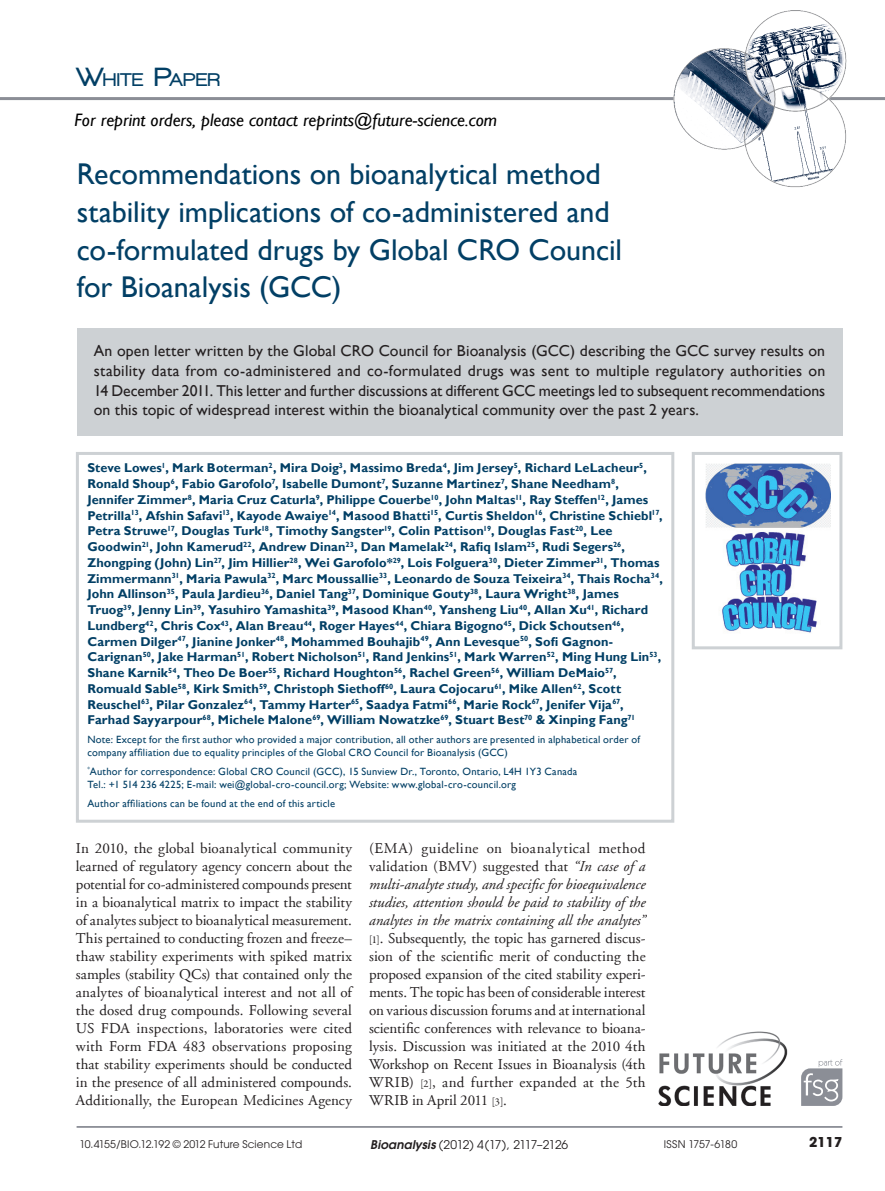
<style>
.page{position:relative;width:885px;height:1191px;background:#fff}
.page>*{position:absolute;margin:0;border:0;box-sizing:border-box;transform-origin:0 0}
.articletitle{font:30px/37.5px "Gill Sans";color:#023f65}
.runningauthor{font:900 18.9px "Walkway";letter-spacing:.06em;color:#023f65}
.t1{font:italic 18px "Gill Sans";color:#000}
.abstract{font:15.75px/19.5px "Gill Sans";letter-spacing:.01em;color:#231f20;text-align:justify}
.bodyfirst{font:15px/18px "Adobe Garamond";letter-spacing:.01em;color:#231f20;text-align:justify}
.t2{font:700 13.5px "Avant Garde";color:#231f20}
.author{font:700 12.75px/15.8px "Gill Sans";letter-spacing:.01em;color:#023f65}
.t3{font:12px "Avant Garde";letter-spacing:-.045em;color:#231f20}
.correspondence{font:10.5px/12.6px "Gill Sans";letter-spacing:.02em;color:#023f65}
.t4{font:10.5px "Avant Garde";letter-spacing:.005em;color:#231f20}
.s1{font-size:27px}
.s2{font-style:italic}
.s3{font-family:"Garamond Premr Pro";font-size:10.5px}
.s4{font-weight:600;font-style:italic}
</style>
<div class="page">
<hr style="left:77px;top:1126px;width:765px;height:1px;background:#8b8e96">
<hr style="left:0;top:97px;width:884px;height:3px;background:#8b8e96">
<img style="left:659px;top:1031px;width:129px;height:75px">
<svg style="left:801px;top:1059px;width:41px;height:47px"></svg>
<div style="left:77px;top:328px;width:765px;height:107px;background:#cdd1d4"></div>
<div style="left:76px;top:452px;width:598px;height:370px;border:3px solid #cdd1d4"></div>
<img style="left:705px;top:464px;width:125px;height:169px">
<div style="left:691px;top:452px;width:151px;height:197px;border:3px solid #cdd1d4"></div>
<img style="left:673px;top:10px;width:172px;height:178px">
<p class="runningauthor" style="left:77px;top:69px;width:145px"><span class="s1">W</span>HITE <span class="s1">P</span>APER</p>
<h3 class="t1" style="left:74px;top:110px;width:424px">For reprint orders, please contact reprints@future-science.com</h3>
<p class="articletitle" style="left:77px;top:156px;width:547px">Recommendations on bioanalytical method stability implications of co-administered and co-formulated drugs by Global CRO Council for Bioanalysis (GCC)</p>
<p class="abstract" style="left:94px;top:342px;width:732px">An open letter written by the Global CRO Council for Bioanalysis (GCC) describing the GCC survey results on stability data from co-administered and co-formulated drugs was sent to multiple regulatory authorities on 14 December 2011. This letter and further discussions at different GCC meetings led to subsequent recommendations on this topic of widespread interest within the bioanalytical community over the past 2 years.</p>
<p class="author" style="left:87px;top:460px;width:577px">Steve Lowes<sup>1</sup>, Mark Boterman<sup>2</sup>, Mira Doig<sup>3</sup>, Massimo Breda<sup>4</sup>, Jim Jersey<sup>5</sup>, Richard LeLacheur<sup>5</sup>, Ronald Shoup<sup>6</sup>, Fabio Garofolo<sup>7</sup>, Isabelle Dumont<sup>7</sup>, Suzanne Martinez<sup>7</sup>, Shane Needham<sup>8</sup>, Jennifer Zimmer<sup>8</sup>, Maria Cruz Caturla<sup>9</sup>, Philippe Couerbe<sup>10</sup>, John Maltas<sup>11</sup>, Ray Steffen<sup>12</sup>, James Petrilla<sup>13</sup>, Afshin Safavi<sup>13</sup>, Kayode Awaiye<sup>14</sup>, Masood Bhatti<sup>15</sup>, Curtis Sheldon<sup>16</sup>, Christine Schiebl<sup>17</sup>, Petra Struwe<sup>17</sup>, Douglas Turk<sup>18</sup>, Timothy Sangster<sup>19</sup>, Colin Pattison<sup>19</sup>, Douglas Fast<sup>20</sup>, Lee Goodwin<sup>21</sup>, John Kamerud<sup>22</sup>, Andrew Dinan<sup>23</sup>, Dan Mamelak<sup>24</sup>, Rafiq Islam<sup>25</sup>, Rudi Segers<sup>26</sup>, Zhongping (John) Lin<sup>27</sup>, Jim Hillier<sup>28</sup>, Wei Garofolo*<sup>29</sup>, Lois Folguera<sup>30</sup>, Dieter Zimmer<sup>31</sup>, Thomas Zimmermann<sup>31</sup>, Maria Pawula<sup>32</sup>, Marc Moussallie<sup>33</sup>, Leonardo de Souza Teixeira<sup>34</sup>, Thais Rocha<sup>34</sup>, John Allinson<sup>35</sup>, Paula Jardieu<sup>36</sup>, Daniel Tang<sup>37</sup>, Dominique Gouty<sup>38</sup>, Laura Wright<sup>38</sup>, James Truog<sup>39</sup>, Jenny Lin<sup>39</sup>, Yasuhiro Yamashita<sup>39</sup>, Masood Khan<sup>40</sup>, Yansheng Liu<sup>40</sup>, Allan Xu<sup>41</sup>, Richard Lundberg<sup>42</sup>, Chris Cox<sup>43</sup>, Alan Breau<sup>44</sup>, Roger Hayes<sup>44</sup>, Chiara Bigogno<sup>45</sup>, Dick Schoutsen<sup>46</sup>, Carmen Dilger<sup>47</sup>, Jianine Jonker<sup>48</sup>, Mohammed Bouhajib<sup>49</sup>, Ann Levesque<sup>50</sup>, Sofi Gagnon-Carignan<sup>50</sup>, Jake Harman<sup>51</sup>, Robert Nicholson<sup>51</sup>, Rand Jenkins<sup>51</sup>, Mark Warren<sup>52</sup>, Ming Hung Lin<sup>53</sup>, Shane Karnik<sup>54</sup>, Theo De Boer<sup>55</sup>, Richard Houghton<sup>56</sup>, Rachel Green<sup>56</sup>, William DeMaio<sup>57</sup>, Romuald Sable<sup>58</sup>, Kirk Smith<sup>59</sup>, Christoph Siethoff<sup>60</sup>, Laura Cojocaru<sup>61</sup>, Mike Allen<sup>62</sup>, Scott Reuschel<sup>63</sup>, Pilar Gonzalez<sup>64</sup>, Tammy Harter<sup>65</sup>, Saadya Fatmi<sup>66</sup>, Marie Rock<sup>67</sup>, Jenifer Vija<sup>67</sup>, Farhad Sayyarpour<sup>68</sup>, Michele Malone<sup>69</sup>, William Nowatzke<sup>69</sup>, Stuart Best<sup>70</sup> &amp; Xinping Fang<sup>71</sup></p>
<p class="correspondence" style="left:87px;top:733px;width:554px">Note: Except for the first author who provided a major contribution, all other authors are presented in alphabetical order of company affiliation due to equality principles of the Global CRO Council for Bioanalysis (GCC)</p>
<p class="correspondence" style="left:87px;top:765px;width:491px"><sup>*</sup>Author for correspondence: Global CRO Council (GCC), 15 Sunview Dr., Toronto, Ontario, L4H 1Y3 Canada<br>Tel.: +1 514 236 4225; E-mail: wei@global-cro-council.org; Website: www.global-cro-council.org</p>
<p class="correspondence" style="left:87px;top:797px;width:249px">Author affiliations can be found at the end of this article</p>
<p class="bodyfirst" style="left:76px;top:839px;width:278px">In 2010, the global bioanalytical community learned of regulatory agency concern about the potential for co-administered compounds present in a bioanalytical matrix to impact the stability of analytes subject to bioanalytical measurement.<br>This pertained to conducting frozen and freeze– thaw stability experiments with spiked matrix samples (stability QCs) that contained only the analytes of bioanalytical interest and not all of the dosed drug compounds. Following several US FDA inspections, laboratories were cited with Form FDA 483 observations proposing that stability experiments should be conducted in the presence of all administered compounds.<br>Additionally, the European Medicines Agency</p>
<p class="bodyfirst" style="left:369px;top:839px;width:278px">(EMA) guideline on bioanalytical method validation (BMV) suggested that <span class="s2">“In case of a multi-analyte study, and specific for bioequivalence studies, attention should be paid to stability of the analytes in the matrix containing all the analytes” </span><span class="s3">[1]</span>. Subsequently, the topic has garnered discus&shy;sion of the scientific merit of conducting the proposed expansion of the cited stability experi&shy;ments. The topic has been of considerable interest on various discussion forums and at international scientific conferences with relevance to bioana&shy;lysis. Discussion was initiated at the 2010 4th Workshop on Recent Issues in Bioanalysis (4th WRIB) <span class="s3">[2]</span>, and further expanded at the 5th WRIB in April 2011 <span class="s3">[3]</span>.</p>
<p class="t4" style="left:79px;top:1137px;width:224px">10.4155/BIO.12.192 © 2012 Future Science Ltd</p>
<p class="t3" style="left:370px;top:1137px;width:200px"><span class="s4">Bioanalysis</span> (2012) 4(17), 2117–2126</p>
<p class="t4" style="left:663px;top:1137px;width:75px">ISSN 1757-6180</p>
<p class="t2" style="left:809px;top:1133px;width:35px">2117</p>
</div>
